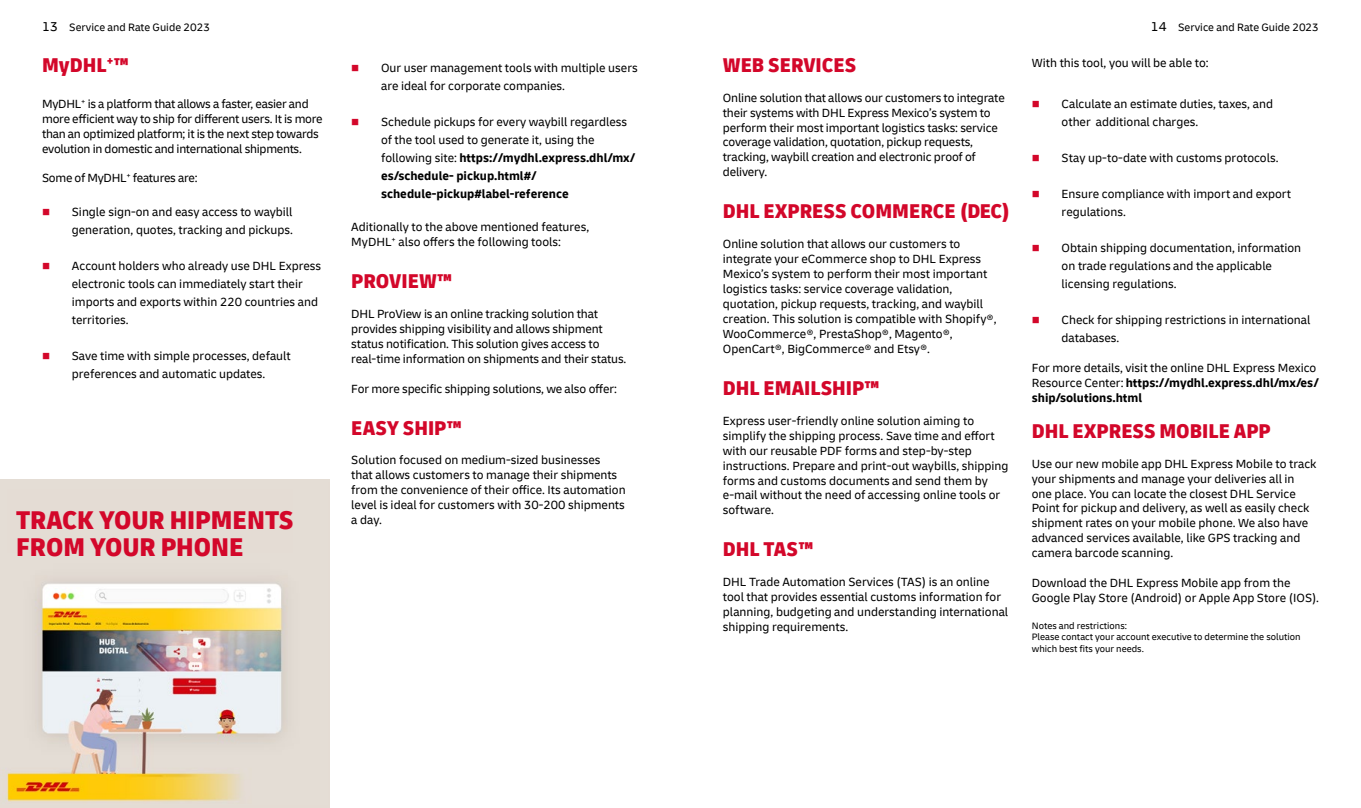
<style>
.page{position:relative;width:1361px;height:808px;background:#fff}
.page>*{position:absolute;margin:0;border:0;box-sizing:border-box;transform-origin:0 0}
.t1{font:900 condensed 27px/27px "Delivery";color:#d3072a}
.t2{font:900 condensed 21px "Delivery";color:#d3072a}
.t3{font:12.45px/15px "Delivery";color:#000}
.t4{font:12.45px/15px "Delivery";letter-spacing:-.02em;color:#000}
.t5{font:11.25px "Delivery";color:#000}
.t6{font:9.75px/11.7px "Delivery";color:#000}
.s1{font-size:13.5px}
.s2{color:#d3072a}
.s3{font-weight:700}
</style>
<div class="page">
<img style="left:0;top:480px;width:330px;height:325px">
<div style="left:7px;top:490px;width:286px;height:63px;background:#e4dcd4"></div>
<p class="t5" style="left:42px;top:20px;width:169px"><span class="s1">13</span> Service and Rate Guide 2023</p>
<p class="t5" style="left:1151px;top:20px;width:169px"><span class="s1">14</span> Service and Rate Guide 2023</p>
<h2 class="t2" style="left:42px;top:51px;width:89px">MyDHL<sup>+</sup>™</h2>
<p class="t4" style="left:42px;top:96px;width:282px">MyDHL<sup>+</sup> is a platform that allows a faster, easier and more efficient way to ship for different users. It is more than an optimized platform; it is the next step towards evolution in domestic and international shipments.</p>
<p class="t4" style="left:42px;top:171px;width:157px">Some of MyDHL<sup>+</sup> features are:</p>
<p class="t3" style="left:42px;top:203px;width:252px;line-height:18px;text-align:right"><span class="s2">■</span> Single sign-on and easy access to waybill generation, quotes, tracking and pickups.</p>
<p class="t3" style="left:72px;top:257px;width:251px;line-height:18px;text-indent:-30px"><span class="s2">■</span> Account holders who already use DHL Express electronic tools can immediately start their imports and exports within 220 countries and territories.</p>
<p class="t3" style="left:42px;top:347px;width:250px;line-height:18px;text-align:center"><span class="s2">■</span> Save time with simple processes, default preferences and automatic updates.</p>
<h2 class="t2" style="left:723px;top:51px;width:135px">WEB SERVICES</h2>
<p class="t3" style="left:723px;top:90px;width:283px">Online solution that allows our customers to integrate their systems with DHL Express Mexico’s system to perform their most important logistics tasks: service coverage validation, quotation, pickup requests, tracking, waybill creation and electronic proof of delivery.</p>
<h2 class="t2" style="left:723px;top:198px;width:289px">DHL EXPRESS COMMERCE (DEC)</h2>
<p class="t3" style="left:723px;top:237px;width:275px">Online solution that allows our customers to integrate your eCommerce shop to DHL Express Mexico’s system to perform their most important logistics tasks: service coverage validation, quotation, pickup requests, tracking, and waybill creation. This solution is compatible with Shopify®, WooCommerce®, PrestaShop®, Magento®, OpenCart®, BigCommerce® and Etsy®.</p>
<h2 class="t2" style="left:723px;top:374px;width:159px">DHL EMAILSHIP™</h2>
<p class="t3" style="left:723px;top:413px;width:287px">Express user-friendly online solution aiming to simplify the shipping process. Save time and effort with our reusable PDF forms and step-by-step instructions. Prepare and print-out waybills, shipping forms and customs documents and send them by e-mail without the need of accessing online tools or software.</p>
<h2 class="t2" style="left:723px;top:536px;width:93px">DHL TAS™</h2>
<p class="t3" style="left:723px;top:575px;width:287px">DHL Trade Automation Services (TAS) is an online tool that provides essential customs information for planning, budgeting and understanding international shipping requirements.</p>
<p class="t3" style="left:1032px;top:56px;width:178px">With this tool, you will be able to:</p>
<p class="t3" style="left:1061px;top:95px;width:213px;line-height:18px;text-indent:-30px"><span class="s2">■</span> Calculate an estimate duties, taxes, and other additional charges.</p>
<p class="t3" style="left:1032px;top:150px;width:248px"><span class="s2">■</span> Stay up-to-date with customs protocols.</p>
<p class="t3" style="left:1061px;top:185px;width:231px;line-height:18px;text-indent:-30px"><span class="s2">■</span> Ensure compliance with import and export regulations.</p>
<p class="t3" style="left:1061px;top:239px;width:241px;line-height:18px;text-indent:-30px"><span class="s2">■</span> Obtain shipping documentation, information on trade regulations and the applicable licensing regulations.</p>
<p class="t3" style="left:1061px;top:311px;width:250px;line-height:18px;text-indent:-30px"><span class="s2">■</span> Check for shipping restrictions in international databases.</p>
<p class="t3" style="left:1032px;top:360px;width:289px">For more details, visit the online DHL Express Mexico<br>Resource Center: <span class="s3">https://mydhl.express.dhl/mx/es/ ship/solutions.html</span></p>
<h2 class="t2" style="left:1032px;top:417px;width:240px">DHL EXPRESS MOBILE APP</h2>
<p class="t3" style="left:1032px;top:456px;width:286px">Use our new mobile app DHL Express Mobile to track your shipments and manage your deliveries all in one place. You can locate the closest DHL Service Point for pickup and delivery, as well as easily check shipment rates on your mobile phone. We also have advanced services available, like GPS tracking and camera barcode scanning.</p>
<p class="t3" style="left:1032px;top:575px;width:289px">Download the DHL Express Mobile app from the<br>Google Play Store (Android) or Apple App Store (IOS).</p>
<p class="t6" style="left:1032px;top:620px;width:270px">Notes and restrictions:<br>Please contact your account executive to determine the solution which best fits your needs.</p>
<p class="t3" style="left:381px;top:59px;width:258px;line-height:18px;text-indent:-30px"><span class="s2">■</span> Our user management tools with multiple users are ideal for corporate companies.</p>
<p class="t3" style="left:381px;top:113px;width:256px;line-height:18px;text-indent:-30px"><span class="s2">■</span> Schedule pickups for every waybill regardless of the tool used to generate it, using the following site: <span class="s3">https://mydhl.express.dhl/mx/ es/schedule- pickup.html#/ schedule-pickup#label-reference</span></p>
<p class="t3" style="left:351px;top:219px;width:239px">Aditionally to the above mentioned features,<br>MyDHL<sup>+</sup> also offers the following tools:</p>
<h2 class="t2" style="left:351px;top:268px;width:103px">PROVIEW™</h2>
<p class="t3" style="left:351px;top:306px;width:277px">DHL ProView is an online tracking solution that provides shipping visibility and allows shipment status notification. This solution gives access to real-time information on shipments and their status.</p>
<p class="t3" style="left:351px;top:381px;width:267px">For more specific shipping solutions, we also offer:</p>
<h2 class="t2" style="left:351px;top:414px;width:113px">EASY SHIP™</h2>
<p class="t3" style="left:351px;top:453px;width:276px">Solution focused on medium-sized businesses<br>that allows customers to manage their shipments from the convenience of their office. Its automation level is ideal for customers with 30-200 shipments a day.</p>
<h1 class="t1" style="left:16px;top:506px;width:279px">TRACK YOUR HIPMENTS<br>FROM YOUR PHONE</h1>
</div>
